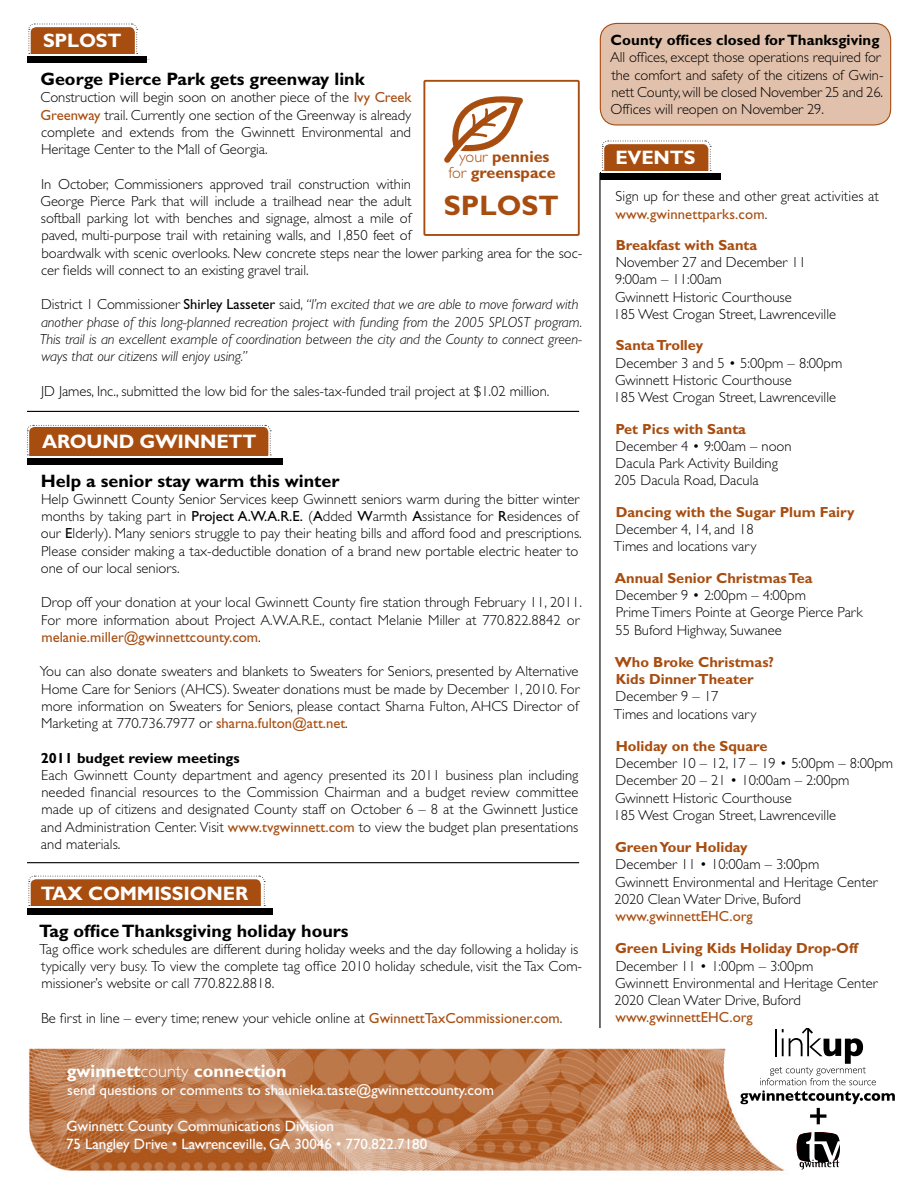
<style>
.page{position:relative;width:918px;height:1188px;background:#fff}
.page>*{position:absolute;margin:0;border:0;box-sizing:border-box;transform-origin:0 0}
.t1{font:700 28.2px "Gill Sans";color:#a84d10}
.t2{font:700 19.5px "Gill Sans";letter-spacing:-.01em;color:#fff}
.t3{font:700 18px "Gill Sans";color:#000}
.t4{font:700 18px "Gill Sans";color:#fff}
.t5{font:700 16.2px/16.8px "Gill Sans";color:#a84d10;text-align:center}
.t6{font:15px/18px "Gill Sans";color:#fff}
.t7{font:700 15px "Gill Sans";letter-spacing:.005em;color:#000}
.t8{font:300 14.7px/17.2px "Gill Sans";color:#000}
.t9{font:italic 300 14.7px/17.2px "Gill Sans";letter-spacing:-.005em;color:#000}
.t10{font:700 14.7px/17.2px "Gill Sans";color:#a84d10}
.t11{font:14.7px "Gill Sans";color:#a84d10}
.t12{font:700 14.7px "Gill Sans";color:#000}
.s1{font-weight:400;color:#a84d10}
.s2{font-style:normal}
.s3{font-weight:400;font-style:normal}
.s4{font-weight:300}
.s5{font-weight:400}
</style>
<div class="page">
<img style="left:28px;top:1048px;width:757px;height:124px">
<svg style="left:740px;top:1028px;width:155px;height:96px"></svg>
<svg style="left:797px;top:1132px;width:43px;height:37px"></svg>
<svg style="left:28px;top:23px;width:122px;height:37px"></svg>
<div style="left:27px;top:55px;width:120px;height:8px;background:#000"></div>
<hr style="left:27px;top:55px;width:134px;height:1px;background:#fff">
<hr style="left:27px;top:411px;width:552px;height:1px;background:#000">
<hr style="left:599px;top:173px;width:2px;height:855px;background:#000">
<svg style="left:27px;top:425px;width:244px;height:31px;background:#ac5921"></svg>
<div style="left:27px;top:457px;width:256px;height:8px;background:#000"></div>
<svg style="left:602px;top:140px;width:110px;height:31px;background:#b46a39"></svg>
<div style="left:601px;top:172px;width:120px;height:8px;background:#000"></div>
<hr style="left:601px;top:172px;width:243px;height:1px;background:#fff">
<svg style="left:28px;top:875px;width:237px;height:31px;background:#b36735"></svg>
<div style="left:27px;top:907px;width:245px;height:8px;background:#000"></div>
<hr style="left:27px;top:907px;width:246px;height:1px;background:#fff">
<hr style="left:27px;top:862px;width:552px;height:1px;background:#000">
<div style="left:600px;top:23px;width:291px;height:102px;background:#e1c1ab;border-radius:16px"></div>
<div style="left:600px;top:23px;width:291px;height:103px;border:1px solid #a84d10;border-radius:16px"></div>
<div style="left:423px;top:80px;width:157px;height:156px;border:2px solid #a84d10"></div>
<svg style="left:444px;top:96px;width:79px;height:67px"></svg>
<h2 class="t2" style="left:43px;top:29px;width:80px">SPLOST</h2>
<p class="t3" style="left:40px;top:68px;width:326px">George Pierce Park gets greenway link</p>
<p class="t8" style="left:41px;top:89px;width:372px;text-align:justify">Construction will begin soon on another piece of the <span class="s1">Ivy Creek Greenway</span> trail. Currently one section of the Greenway is already complete and extends from the Gwinnett Environmental and Heritage Center to the Mall of Georgia.</p>
<p class="t8" style="left:41px;top:175px;width:543px">In October, Commissioners approved trail construction within<br>George Pierce Park that will include a trailhead near the adult<br>softball parking lot with benches and signage, almost a mile of<br>paved, multi-purpose trail with retaining walls, and 1,850 feet of<br>boardwalk with scenic overlooks. New concrete steps near the lower parking area for the soc&shy;cer fields will connect to an existing gravel trail.</p>
<p class="t9" style="left:40px;top:296px;width:544px"><span class="s2">District 1 Commissioner</span> <span class="s3">Shirley Lasseter</span> <span class="s2">said,</span> “I’m excited that we are able to move forward with another phase of this long-planned recreation project with funding from the 2005 SPLOST program.<br>This trail is an excellent example of coordination between the city and the County to connect green&shy;ways that our citizens will enjoy using.”</p>
<p class="t8" style="left:41px;top:382px;width:510px">JD James, Inc., submitted the low bid for the sales-tax-funded trail project at $1.02 million.</p>
<p class="t5" style="left:448px;top:148px;width:109px"><span class="s4">your</span> pennies <span class="s4">for</span> greenspace</p>
<h1 class="t1" style="left:444px;top:189px;width:117px">SPLOST</h1>
<h2 class="t2" style="left:42px;top:430px;width:216px">AROUND GWINNETT</h2>
<p class="t3" style="left:41px;top:470px;width:300px">Help a senior stay warm this winter</p>
<p class="t8" style="left:41px;top:491px;width:542px">Help Gwinnett County Senior Services keep Gwinnett seniors warm during the bitter winter months by taking part in <span class="s5">Project A.W.A.R.E.</span> (<span class="s5">A</span>dded <span class="s5">W</span>armth <span class="s5">A</span>ssistance for <span class="s5">R</span>esidences of our <span class="s5">E</span>lderly). Many seniors struggle to pay their heating bills and afford food and prescriptions.<br>Please consider making a tax-deductible donation of a brand new portable electric heater to one of our local seniors.</p>
<p class="t8" style="left:41px;top:594px;width:542px">Drop off your donation at your local Gwinnett County fire station through February 11, 2011.<br>For more information about Project A.W.A.R.E., contact Melanie Miller at 770.822.8842 or <span class="s1">melanie.miller@gwinnettcounty.com</span>.</p>
<p class="t8" style="left:40px;top:663px;width:541px;text-align:justify">You can also donate sweaters and blankets to Sweaters for Seniors, presented by Alternative Home Care for Seniors (AHCS). Sweater donations must be made by December 1, 2010. For more information on Sweaters for Seniors, please contact Sharna Fulton, AHCS Director of Marketing at 770.736.7977 or <span class="s1">sharna.fulton@att.net</span>.</p>
<p class="t12" style="left:41px;top:749px;width:201px">2011 budget review meetings</p>
<p class="t8" style="left:41px;top:766px;width:539px;text-align:justify">Each Gwinnett County department and agency presented its 2011 business plan including needed financial resources to the Commission Chairman and a budget review committee made up of citizens and designated County staff on October 6 – 8 at the Gwinnett Justice and Administration Center. Visit <span class="s1">www.tvgwinnett.com</span> to view the budget plan presentations and materials.</p>
<h2 class="t2" style="left:41px;top:881px;width:209px">TAX COMMISSIONER</h2>
<p class="t3" style="left:39px;top:920px;width:311px">Tag office Thanksgiving holiday hours</p>
<p class="t8" style="left:39px;top:941px;width:544px">Tag office work schedules are different during holiday weeks and the day following a holiday is typically very busy. To view the complete tag office 2010 holiday schedule, visit the Tax Com&shy;missioner’s website or call 770.822.8818.</p>
<p class="t8" style="left:41px;top:1010px;width:523px">Be first in line – every time; renew your vehicle online at <span class="s1">GwinnettTaxCommissioner.com</span>.</p>
<p class="t4" style="left:67px;top:1061px;width:222px">gwinnett<span class="s4">county</span> connection</p>
<p class="t6" style="left:67px;top:1081px;width:428px">send questions or comments to shaunieka.taste@gwinnettcounty.com</p>
<p class="t6" style="left:66px;top:1117px;width:363px">Gwinnett County Communications Division<br>75 Langley Drive • Lawrenceville, GA 30046 • 770.822.7180</p>
<p class="t7" style="left:611px;top:31px;width:270px">County offices closed for Thanksgiving</p>
<p class="t8" style="left:610px;top:49px;width:275px">All offices, except those operations required for the comfort and safety of the citizens of Gwin&shy;nett County, will be closed November 25 and 26.<br>Offices will reopen on November 29.</p>
<h2 class="t2" style="left:615px;top:146px;width:82px">EVENTS</h2>
<p class="t8" style="left:616px;top:188px;width:265px">Sign up for these and other great activities at <span class="s1">www.gwinnettparks.com</span>.</p>
<p class="t10" style="left:616px;top:236px;width:143px">Breakfast with Santa</p>
<p class="t8" style="left:614px;top:254px;width:224px">November 27 and December 11<br>9:00am – 11:00am<br>Gwinnett Historic Courthouse<br>185 West Crogan Street, Lawrenceville</p>
<p class="t10" style="left:616px;top:337px;width:89px">Santa Trolley</p>
<p class="t8" style="left:614px;top:354px;width:230px">December 3 and 5 • 5:00pm – 8:00pm<br>Gwinnett Historic Courthouse<br>185 West Crogan Street, Lawrenceville</p>
<p class="t10" style="left:616px;top:420px;width:132px">Pet Pics with Santa</p>
<p class="t8" style="left:615px;top:438px;width:179px">December 4 • 9:00am – noon<br>Dacula Park Activity Building<br>205 Dacula Road, Dacula</p>
<p class="t10" style="left:616px;top:503px;width:240px">Dancing with the Sugar Plum Fairy</p>
<p class="t8" style="left:614px;top:521px;width:144px">December 4, 14, and 18<br>Times and locations vary</p>
<p class="t10" style="left:615px;top:569px;width:199px">Annual Senior Christmas Tea</p>
<p class="t8" style="left:615px;top:587px;width:249px">December 9 • 2:00pm – 4:00pm<br>Prime Timers Pointe at George Pierce Park<br>55 Buford Highway, Suwanee</p>
<p class="t10" style="left:615px;top:653px;width:161px">Who Broke Christmas?<br>Kids Dinner Theater</p>
<p class="t8" style="left:614px;top:688px;width:144px">December 9 – 17<br>Times and locations vary</p>
<p class="t10" style="left:616px;top:737px;width:153px">Holiday on the Square</p>
<p class="t8" style="left:614px;top:755px;width:281px">December 10 – 12, 17 – 19 • 5:00pm – 8:00pm December 20 – 21 • 10:00am – 2:00pm Gwinnett Historic Courthouse<br>185 West Crogan Street, Lawrenceville</p>
<p class="t10" style="left:615px;top:838px;width:134px">Green Your Holiday</p>
<p class="t8" style="left:615px;top:856px;width:265px">December 11 • 10:00am – 3:00pm<br>Gwinnett Environmental and Heritage Center<br>2020 Clean Water Drive, Buford</p>
<p class="t11" style="left:616px;top:908px;width:139px">www.gwinnettEHC.org</p>
<p class="t10" style="left:615px;top:940px;width:244px">Green Living Kids Holiday Drop-Off</p>
<p class="t8" style="left:615px;top:957px;width:265px">December 11 • 1:00pm – 3:00pm<br>Gwinnett Environmental and Heritage Center<br>2020 Clean Water Drive, Buford</p>
<p class="t11" style="left:616px;top:1009px;width:139px">www.gwinnettEHC.org</p>
</div>
